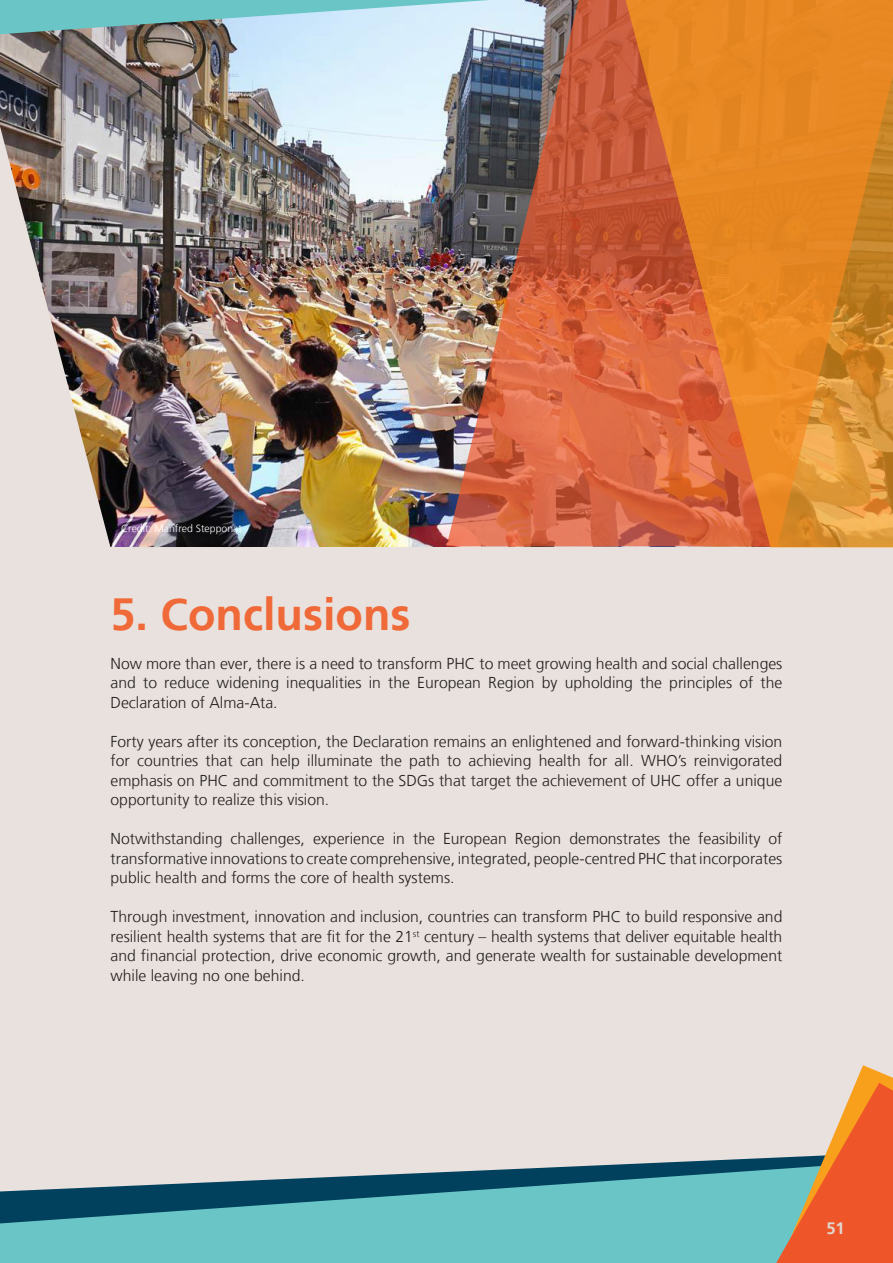
<style>
.page{position:relative;width:893px;height:1263px;background:#e9e1dd}
.page>*{position:absolute;margin:0;border:0;box-sizing:border-box;transform-origin:0 0}
.overskrift{font:700 45px "Frutiger LT";color:#f06938}
.t1{font:700 16.5px "Frutiger LT";color:#e1d6d0}
.Brødtekst{font:300 15.75px/19.5px "Frutiger LT";color:#231f20;text-align:justify}
.Brødtekst-2{font:300 10.5px "Frutiger LT";color:#fff}
</style>
<div class="page">
<svg style="left:0;top:1163px;width:636px;height:100px;background:#64aab0"></svg>
<svg style="left:855px;top:1065px;width:38px;height:18px"></svg>
<svg style="left:636px;top:1083px;width:257px;height:180px"></svg>
<img style="left:0;top:34px;width:357px;height:512px">
<img style="left:357px;top:34px;width:71px;height:512px">
<img style="left:428px;top:0;width:465px;height:547px">
<img style="left:0;top:119px;width:131px;height:428px">
<svg style="left:0;top:0;width:490px;height:34px;background:#93cad0"></svg>
<div style="left:125px;top:528px;width:134px;height:24px;background:#231f20;opacity:.75"></div>
<p class="Brødtekst-2" style="left:121px;top:523px;width:122px">Credit: Manfred Stepponat</p>
<p class="overskrift" style="left:111px;top:588px;width:301px">5. Conclusions</p>
<p class="Brødtekst" style="left:111px;top:654px;width:673px">Now more than ever, there is a need to transform PHC to meet growing health and social challenges and to reduce widening inequalities in the European Region by upholding the principles of the Declaration of Alma-Ata.</p>
<p class="Brødtekst" style="left:111px;top:732px;width:673px">Forty years after its conception, the Declaration remains an enlightened and forward-thinking vision for countries that can help illuminate the path to achieving health for all. WHO’s reinvigorated emphasis on PHC and commitment to the SDGs that target the achievement of UHC offer a unique opportunity to realize this vision.</p>
<p class="Brødtekst" style="left:111px;top:829px;width:673px">Notwithstanding challenges, experience in the European Region demonstrates the feasibility of transformative innovations to create comprehensive, integrated, people-centred PHC that incorporates public health and forms the core of health systems.</p>
<p class="Brødtekst" style="left:111px;top:907px;width:673px">Through investment, innovation and inclusion, countries can transform PHC to build responsive and resilient health systems that are fit for the 21<sup>st</sup> century – health systems that deliver equitable health and financial protection, drive economic growth, and generate wealth for sustainable development while leaving no one behind.</p>
<p class="t1" style="left:826px;top:1219px;width:20px">51</p>
</div>
